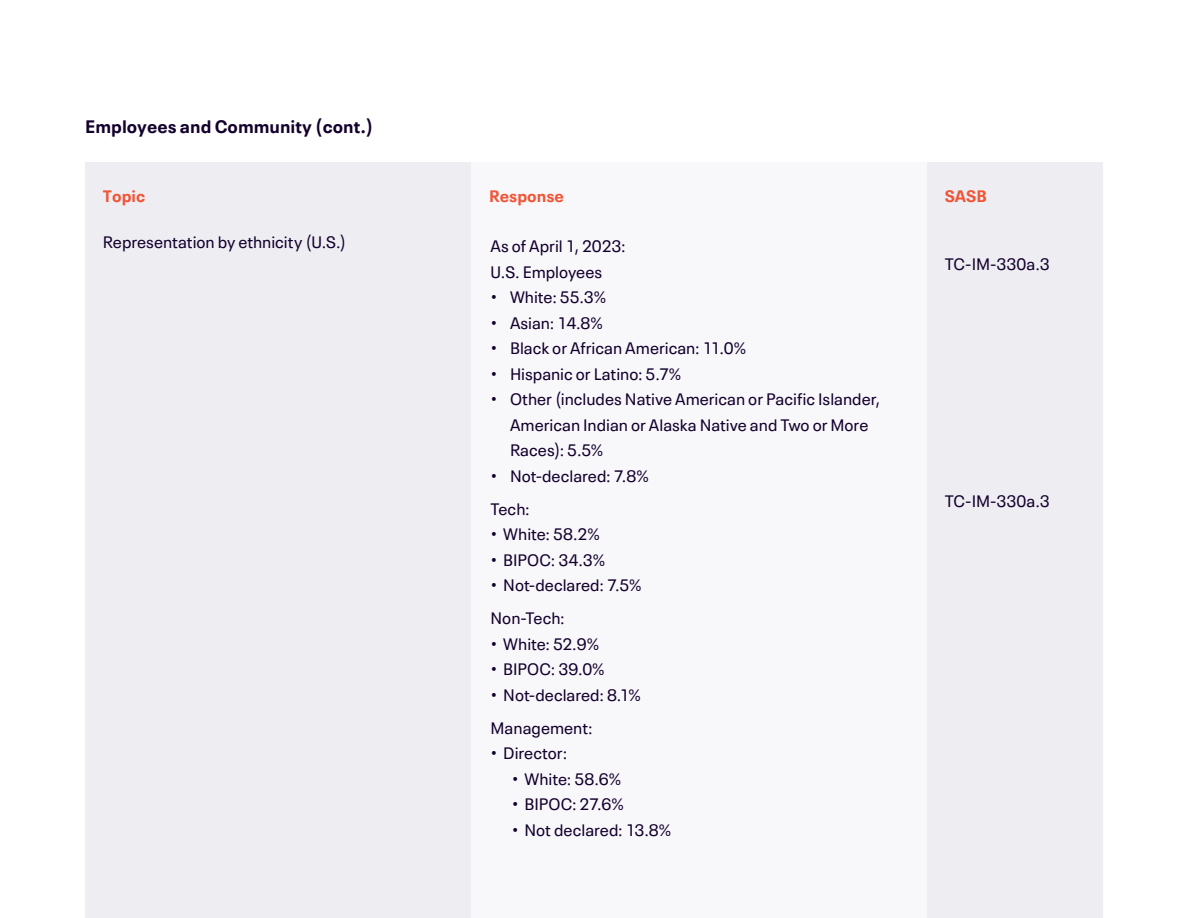
<style>
.page{position:relative;width:1188px;height:918px;background:#fff}
.page>*{position:absolute;margin:0;border:0;box-sizing:border-box;transform-origin:0 0}
.t1{font:700 18px "Neue Plak Text";color:#13002d}
.body_copy{font:16.5px/25.5px "Neue Plak Text";color:#13002d}
.t2{font:700 16.5px "Neue Plak Text";color:#f05537}
</style>
<div class="page">
<div style="left:471px;top:162px;width:456px;height:756px;background:#f8f7fa"></div>
<div style="left:927px;top:162px;width:176px;height:756px;background:#eeedf2"></div>
<div style="left:85px;top:162px;width:386px;height:756px;background:#eeedf2"></div>
<p class="t1" style="left:85px;top:114px;width:290px">Employees and Community (cont.)</p>
<p class="t2" style="left:103px;top:184px;width:44px">Topic</p>
<p class="t2" style="left:489px;top:184px;width:76px">Response</p>
<p class="t2" style="left:945px;top:184px;width:43px">SASB</p>
<p class="body_copy" style="left:103px;top:228px;width:245px">Representation by ethnicity (U.S.)</p>
<p class="body_copy" style="left:491px;top:233px;width:137px">As of April 1, 2023:</p>
<p class="body_copy" style="left:491px;top:258px;width:113px">U.S. Employees</p>
<p class="body_copy" style="left:491px;top:284px;width:117px">• White: 55.3%</p>
<p class="body_copy" style="left:491px;top:309px;width:114px">• Asian: 14.8%</p>
<p class="body_copy" style="left:491px;top:335px;width:257px">• Black or African American: 11.0%</p>
<p class="body_copy" style="left:491px;top:360px;width:192px">• Hispanic or Latino: 5.7%</p>
<p class="body_copy" style="left:510px;top:386px;width:371px;text-indent:-20px">• Other (includes Native American or Pacific Islander,<br>American Indian or Alaska Native and Two or More<br>Races): 5.5%</p>
<p class="body_copy" style="left:491px;top:462px;width:160px">• Not-declared: 7.8%</p>
<p class="body_copy" style="left:491px;top:495px;width:41px">Tech:</p>
<p class="body_copy" style="left:491px;top:521px;width:111px">• White: 58.2%</p>
<p class="body_copy" style="left:491px;top:546px;width:116px">• BIPOC: 34.3%</p>
<p class="body_copy" style="left:491px;top:572px;width:152px">• Not-declared: 7.5%</p>
<p class="body_copy" style="left:491px;top:605px;width:76px">Non-Tech:</p>
<p class="body_copy" style="left:491px;top:630px;width:110px">• White: 52.9%</p>
<p class="body_copy" style="left:491px;top:656px;width:116px">• BIPOC: 39.0%</p>
<p class="body_copy" style="left:491px;top:681px;width:152px">• Not-declared: 8.1%</p>
<p class="body_copy" style="left:491px;top:714px;width:104px">Management:</p>
<p class="body_copy" style="left:491px;top:740px;width:78px">• Director:</p>
<p class="body_copy" style="left:512px;top:765px;width:111px">• White: 58.6%</p>
<p class="body_copy" style="left:512px;top:791px;width:114px">• BIPOC: 27.6%</p>
<p class="body_copy" style="left:512px;top:816px;width:161px">• Not declared: 13.8%</p>
<p class="body_copy" style="left:945px;top:251px;width:106px">TC-IM-330a.3</p>
<p class="body_copy" style="left:945px;top:488px;width:106px">TC-IM-330a.3</p>
</div>
